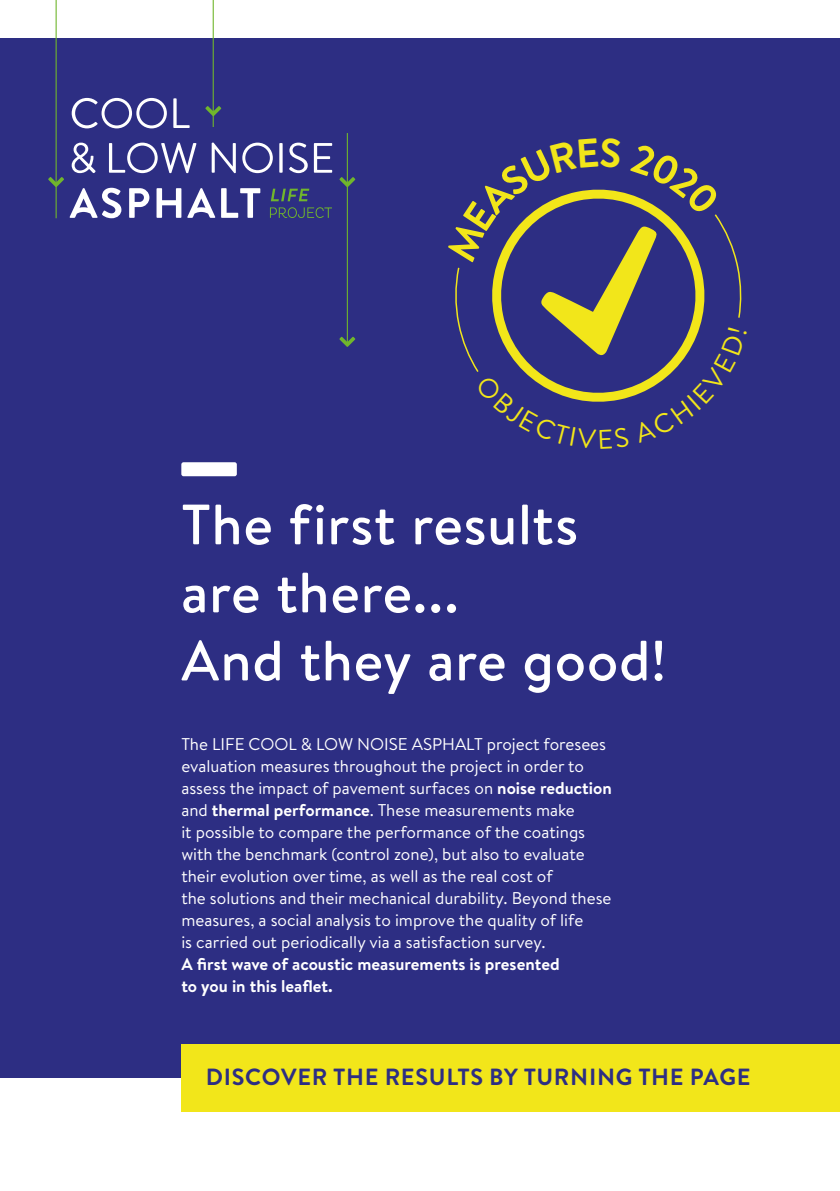
<style>
.page{position:relative;width:840px;height:1191px;background:#fff}
.page>*{position:absolute;margin:0;border:0;box-sizing:border-box;transform-origin:0 0}
.t1{font:500 56.6px/68px "Brandon Text";letter-spacing:.015em;color:#fff}
.t2{font:700 23.4px "Brandon Grotesque";letter-spacing:.03em;color:#2d2e83}
.t3{font:17px/22px "Brandon Text";color:#fff}
.t4{font:700 17px/22px "Brandon Text";color:#fff}
.s1{font-weight:700}
</style>
<div class="page">
<div style="left:0;top:38px;width:839px;height:1039px;background:#2d2e83"></div>
<svg style="left:72px;top:98px;width:95px;height:30px"></svg>
<svg style="left:173px;top:98px;width:16px;height:30px"></svg>
<svg style="left:339px;top:177px;width:16px;height:10px"></svg>
<svg style="left:339px;top:337px;width:16px;height:10px"></svg>
<svg style="left:205px;top:106px;width:16px;height:10px"></svg>
<hr style="left:56px;top:0;width:1px;height:218px;background:#70b62c">
<hr style="left:212px;top:0;width:2px;height:127px;background:#70b62c">
<hr style="left:346px;top:133px;width:2px;height:211px;background:#70b62c">
<svg style="left:48px;top:143px;width:284px;height:75px"></svg>
<div style="left:181px;top:462px;width:56px;height:14px;background:#fff;border-radius:2px"></div>
<div style="left:181px;top:1043px;width:658px;height:68px;background:#f2e61a"></div>
<svg style="left:455px;top:189px;width:287px;height:213px"></svg>
<h1 class="t1" style="left:181px;top:489px;width:486px">The first results are there...<br>And they are good!</h1>
<p class="t3" style="left:181px;top:732px;width:431px">The LIFE COOL &amp; LOW NOISE ASPHALT project foresees evaluation measures throughout the project in order to assess the impact of pavement surfaces on <span class="s1">noise reduction </span>and <span class="s1">thermal performance</span>. These measurements make<br>it possible to compare the performance of the coatings with the benchmark (control zone), but also to evaluate their evolution over time, as well as the real cost of<br>the solutions and their mechanical durability. Beyond these measures, a social analysis to improve the quality of life<br>is carried out periodically via a satisfaction survey.</p>
<p class="t4" style="left:181px;top:952px;width:379px">A first wave of acoustic measurements is presented to you in this leaflet.</p>
<h2 class="t2" style="left:206px;top:1061px;width:546px">DISCOVER THE RESULTS BY TURNING THE PAGE</h2>
</div>
